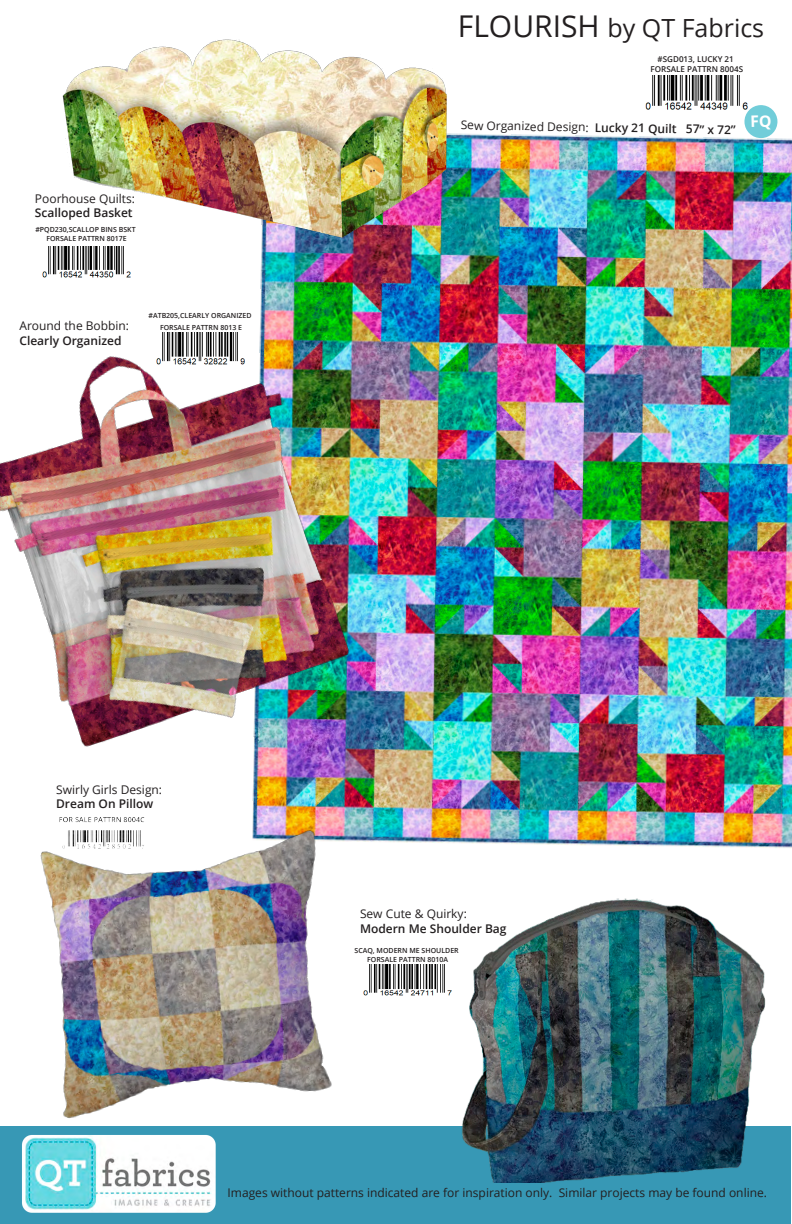
<style>
.page{position:relative;width:792px;height:1224px;background:#fff}
.page>*{position:absolute;margin:0;border:0;box-sizing:border-box;transform-origin:0 0}
.t1{font:25px "Open Sans";color:#231f20}
.t2{font:12px "Open Sans";color:#231f20}
.t3{font:600 12px "Open Sans";color:#231f20}
.t4{font:600 8.1px/10.5px "Open Sans";color:#231f20;text-align:center}
.t5{font:600 7px/9.1px "Open Sans";color:#231f20;text-align:center}
.s1{font-size:30px}
.s2{font-weight:600}
</style>
<div class="page">
<img style="left:252px;top:133px;width:540px;height:715px">
<div style="left:0;top:1126px;width:791px;height:98px;background:#3798b5"></div>
<img style="left:22px;top:1135px;width:194px;height:78px">
<img style="left:462px;top:898px;width:304px;height:284px">
<img style="left:40px;top:819px;width:304px;height:299px">
<img style="left:0;top:298px;width:379px;height:475px">
<img style="left:62px;top:39px;width:399px;height:206px">
<img style="left:645px;top:75px;width:102px;height:35px">
<img style="left:42px;top:246px;width:88px;height:32px">
<img style="left:156px;top:332px;width:89px;height:32px">
<img style="left:56px;top:817px;width:93px;height:39px">
<img style="left:363px;top:964px;width:89px;height:32px">
<div style="left:744px;top:105px;width:34px;height:33px;background:#71cdd9;border-radius:50%"></div>
<h1 class="t1" style="left:458px;top:11px;width:308px"><span class="s1">FLOURISH</span> by QT Fabrics</h1>
<p class="t4" style="left:651px;top:53px;width:94px">#SGD013, LUCKY 21<br>FORSALE PATTRN 8004S</p>
<p class="t2" style="left:35px;top:190px;width:102px">Poorhouse Quilts:</p>
<p class="t3" style="left:35px;top:205px;width:99px">Scalloped Basket</p>
<p class="t5" style="left:35px;top:225px;width:102px">#PQD230,SCALLOP BINS BSKT<br>FORSALE PATTRN 8017E</p>
<p class="t2" style="left:19px;top:318px;width:111px">Around the Bobbin:</p>
<p class="t3" style="left:19px;top:332px;width:104px">Clearly Organized</p>
<p class="t5" style="left:149px;top:310px;width:104px;line-height:11.3px">#ATB205,CLEARLY ORGANIZED<br>FORSALE PATTRN 8013 E</p>
<p class="t2" style="left:461px;top:117px;width:277px;rotate:1deg">Sew Organized Design: <span class="s2">Lucky 21 Quilt 57” x 72”</span></p>
<p class="t2" style="left:56px;top:781px;width:107px">Swirly Girls Design:</p>
<p class="t3" style="left:56px;top:796px;width:99px">Dream On Pillow</p>
<p class="t2" style="left:360px;top:906px;width:108px">Sew Cute &amp; Quirky:</p>
<p class="t3" style="left:360px;top:920px;width:148px">Modern Me Shoulder Bag</p>
<p class="t5" style="left:355px;top:945px;width:106px">SCAQ, MODERN ME SHOULDER<br>FORSALE PATTRN 8010A</p>
<p class="t2" style="left:228px;top:1185px;width:541px">Images without patterns indicated are for inspiration only. Similar projects may be found online.</p>
</div>
